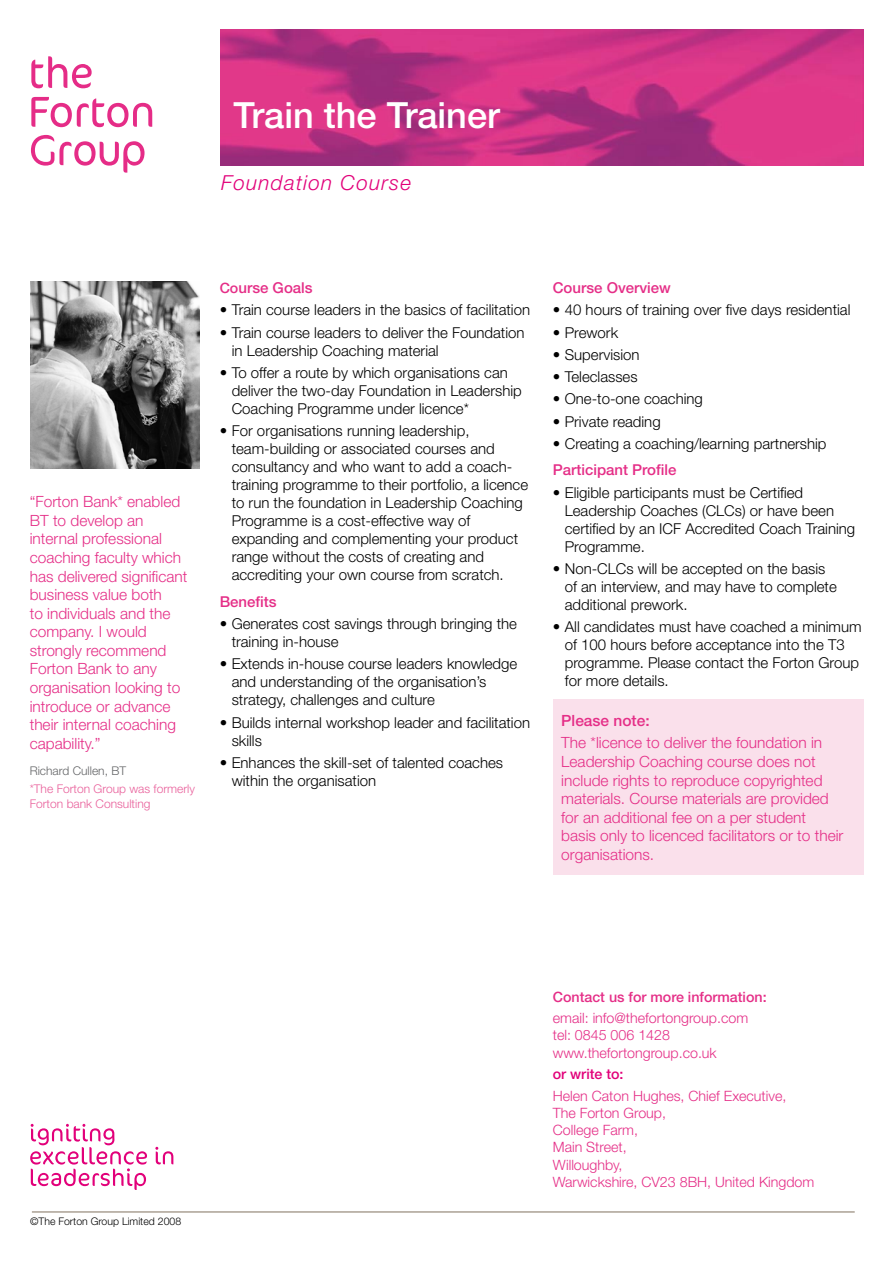
<style>
.page{position:relative;width:893px;height:1263px;background:#fff}
.page>*{position:absolute;margin:0;border:0;box-sizing:border-box;transform-origin:0 0}
.t1{font:500 36.15px "Helvetica Neue";color:#fff}
.t2{font:italic 300 20.7px "Helvetica Neue";letter-spacing:.06em;color:#e2007a}
.t3{font:300 15.45px/18.6px "Helvetica Neue";color:#e52e87}
.t4{font:500 15.45px "Helvetica Neue";color:#e52e87}
.t5{font:300 15px/18px "Helvetica Neue";color:#000}
.t6{font:500 15px "Helvetica Neue";color:#e52e87}
.t7{font:300 14.25px/17.2px "Helvetica Neue";color:#e52e87}
.t8{font:500 14.25px "Helvetica Neue";color:#e52e87}
.t9{font:500 14.25px "Helvetica Neue";color:#e2007a}
.t10{font:300 12px/14.4px "Helvetica Neue";color:#e9609b}
.t11{font:300 12px "Helvetica Neue";color:#646567}
.t12{font:300 10.5px "Helvetica Neue";color:#000}
.s1{font-size:14.25px}
</style>
<div class="page">
<div style="left:553px;top:699px;width:310px;height:175px;background:#fae0eb"></div>
<svg style="left:31px;top:56px;width:61px;height:32px"></svg>
<svg style="left:31px;top:97px;width:121px;height:30px"></svg>
<svg style="left:31px;top:135px;width:114px;height:38px"></svg>
<img style="left:221px;top:30px;width:642px;height:135px">
<img style="left:30px;top:281px;width:170px;height:188px">
<svg style="left:155px;top:1147px;width:18px;height:17px"></svg>
<svg style="left:30px;top:1124px;width:117px;height:66px"></svg>
<hr style="left:32px;top:1211px;width:823px;height:1px;background:#81725e">
<h1 class="t1" style="left:233px;top:93px;width:268px">Train the Trainer</h1>
<h2 class="t2" style="left:221px;top:171px;width:192px">Foundation Course</h2>
<p class="t3" style="left:30px;top:492px;width:159px">“Forton Bank* enabled<br>BT to develop an internal professional coaching faculty which has delivered significant business value both<br>to individuals and the company. I would strongly recommend<br>Forton Bank to any organisation looking to introduce or advance their internal coaching capability.”</p>
<p class="t11" style="left:30px;top:763px;width:98px">Richard Cullen, BT</p>
<p class="t10" style="left:30px;top:781px;width:167px">*The Forton Group was formerly<br>Forton bank Consulting</p>
<p class="t6" style="left:220px;top:279px;width:94px"><span class="s1">Co</span>urse Goals</p>
<p class="t5" style="left:220px;top:301px;width:312px">• Train course leaders in the basics of facilitation</p>
<p class="t5" style="left:232px;top:323px;width:294px;text-indent:-12px">• Train course leaders to deliver the Foundation in Leadership Coaching material</p>
<p class="t5" style="left:232px;top:363px;width:292px;text-indent:-12px">• To offer a route by which organisations can deliver the two-day Foundation in Leadership<br>Coaching Programme under licence*</p>
<p class="t5" style="left:232px;top:421px;width:298px;text-indent:-12px">• For organisations running leadership, team-building or associated courses and consultancy and who want to add a coach&shy;training programme to their portfolio, a licence to run the foundation in Leadership Coaching Programme is a cost-effective way of expanding and complementing your product range without the costs of creating and accrediting your own course from scratch.</p>
<p class="t6" style="left:220px;top:592px;width:58px">Benefits</p>
<p class="t5" style="left:232px;top:614px;width:287px;text-indent:-12px">• Generates cost savings through bringing the training in-house</p>
<p class="t5" style="left:232px;top:654px;width:287px;text-indent:-12px">• Extends in-house course leaders knowledge and understanding of the organisation’s strategy, challenges and culture</p>
<p class="t5" style="left:232px;top:713px;width:300px;text-indent:-12px">• Builds internal workshop leader and facilitation skills</p>
<p class="t5" style="left:232px;top:753px;width:273px;text-indent:-12px">• Enhances the skill-set of talented coaches within the organisation</p>
<p class="t6" style="left:553px;top:279px;width:120px">Course Overview</p>
<p class="t5" style="left:553px;top:301px;width:299px">• 40 hours of training over five days residential</p>
<p class="t5" style="left:553px;top:323px;width:67px">• Prework</p>
<p class="t5" style="left:553px;top:345px;width:88px">• Supervision</p>
<p class="t5" style="left:553px;top:367px;width:86px">• Teleclasses</p>
<p class="t5" style="left:553px;top:390px;width:152px">• One-to-one coaching</p>
<p class="t5" style="left:553px;top:412px;width:109px">• Private reading</p>
<p class="t5" style="left:553px;top:434px;width:275px">• Creating a coaching/learning partnership</p>
<p class="t6" style="left:553px;top:461px;width:125px">Participant Profile</p>
<p class="t5" style="left:565px;top:483px;width:292px;text-indent:-12px">• Eligible participants must be Certified Leadership Coaches (CLCs) or have been certified by an ICF Accredited Coach Training Programme.</p>
<p class="t5" style="left:565px;top:559px;width:274px;text-indent:-12px">• Non-CLCs will be accepted on the basis of an interview, and may have to complete additional prework.</p>
<p class="t5" style="left:565px;top:617px;width:298px;text-indent:-12px">• All candidates must have coached a minimum of 100 hours before acceptance into the T3 programme. Please contact the Forton Group for more details.</p>
<p class="t4" style="left:561px;top:711px;width:90px">Please note:</p>
<p class="t3" style="left:561px;top:733px;width:284px">The *licence to deliver the foundation in Leadership Coaching course does not include rights to reproduce copyrighted materials. Course materials are provided for an additional fee on a per student basis only to licenced facilitators or to their organisations.</p>
<p class="t12" style="left:30px;top:1214px;width:152px">©The Forton Group Limited 2008</p>
<p class="t8" style="left:553px;top:988px;width:215px">Contact us for more information:</p>
<p class="t7" style="left:553px;top:1009px;width:197px">email: info@thefortongroup.com tel: 0845 006 1428 www.thefortongroup.co.uk</p>
<p class="t9" style="left:553px;top:1065px;width:72px">or write to:</p>
<p class="t7" style="left:553px;top:1086px;width:263px">Helen Caton Hughes, Chief Executive,<br>The Forton Group,<br>College Farm,<br>Main Street,<br>Willoughby,<br>Warwickshire, CV23 8BH, United Kingdom</p>
</div>
